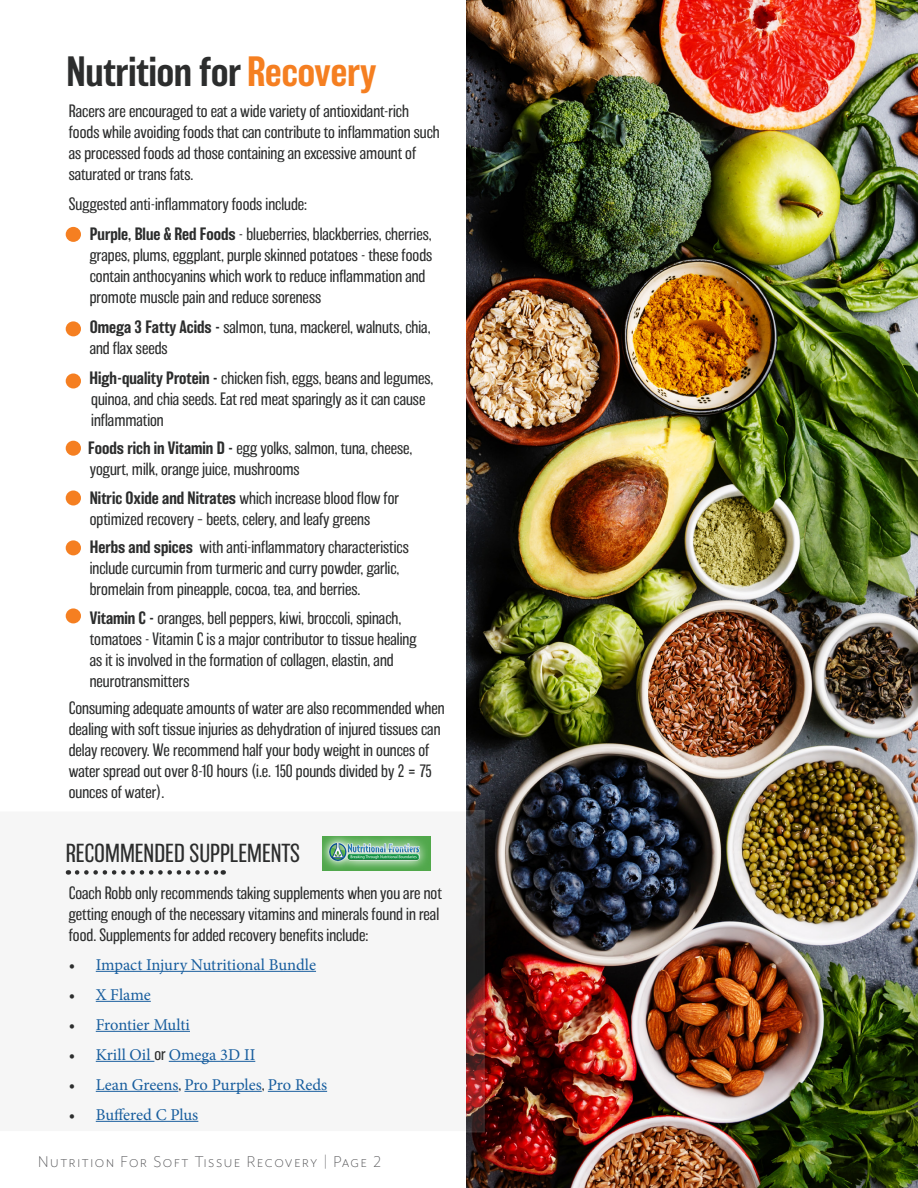
<style>
.page{position:relative;width:918px;height:1188px;background:#fff}
.page>*{position:absolute;margin:0;border:0;box-sizing:border-box;transform-origin:0 0}
.Title_2{font:500 39px "Balboa";color:#2c2d2d}
.Text__Right{font:200 24px "Balboa";color:#2c2d2d}
.t1{font:300 18px "Mr Eaves Mod OT";letter-spacing:.09em;color:#535355}
.Text__Right-2{font:200 16.5px/21px "Balboa";color:#2c2d2d}
.t2{font:16.5px "Minion Pro";color:#175d9e}
.s1{color:#f57f21}
.s2{font-weight:500}
.s3{color:#2c2d2d}
.s4{font-family:"Balboa";font-weight:200;color:#2c2d2d}
</style>
<div class="page">
<img style="left:467px;top:0;width:451px;height:1188px">
<div style="left:66px;top:227px;width:15px;height:15px;background:#f57f21;border-radius:50%"></div>
<div style="left:65px;top:810px;width:420px;height:323px;background:#f6f6f6"></div>
<hr style="left:96px;top:971px;width:220px;height:1px;background:#175d9e">
<hr style="left:96px;top:1001px;width:55px;height:1px;background:#175d9e">
<hr style="left:96px;top:1031px;width:94px;height:1px;background:#175d9e">
<hr style="left:96px;top:1061px;width:58px;height:1px;background:#175d9e">
<hr style="left:169px;top:1061px;width:86px;height:1px;background:#175d9e">
<hr style="left:96px;top:1091px;width:82px;height:1px;background:#175d9e">
<hr style="left:184px;top:1091px;width:78px;height:1px;background:#175d9e">
<hr style="left:268px;top:1091px;width:59px;height:1px;background:#175d9e">
<hr style="left:96px;top:1121px;width:102px;height:1px;background:#175d9e">
<svg style="left:77px;top:870px;width:147px;height:5px"></svg>
<img style="left:323px;top:836px;width:108px;height:34px">
<div style="left:66px;top:321px;width:15px;height:15px;background:#f57f21;border-radius:50%"></div>
<div style="left:66px;top:374px;width:15px;height:15px;background:#f57f21;border-radius:50%"></div>
<div style="left:66px;top:441px;width:15px;height:15px;background:#f57f21;border-radius:50%"></div>
<div style="left:66px;top:491px;width:15px;height:15px;background:#f57f21;border-radius:50%"></div>
<div style="left:66px;top:540px;width:15px;height:15px;background:#f57f21;border-radius:50%"></div>
<div style="left:66px;top:608px;width:15px;height:15px;background:#f57f21;border-radius:50%"></div>
<p class="Title_2" style="left:66px;top:50px;width:312px">Nutrition for <span class="s1">Recovery</span></p>
<p class="Text__Right-2" style="left:69px;top:101px;width:373px">Racers are encouraged to eat a wide variety of antioxidant-rich foods while avoiding foods that can contribute to inflammation such as processed foods ad those containing an excessive amount of saturated or trans fats.</p>
<p class="Text__Right-2" style="left:69px;top:194px;width:240px">Suggested anti-inflammatory foods include:</p>
<p class="Text__Right-2" style="left:90px;top:224px;width:344px"><span class="s2">Purple, Blue &amp; Red Foods</span> - blueberries, blackberries, cherries, grapes, plums, eggplant, purple skinned potatoes - these foods contain anthocyanins which work to reduce inflammation and promote muscle pain and reduce soreness</p>
<p class="Text__Right-2" style="left:90px;top:317px;width:342px"><span class="s2">Omega 3 Fatty Acids -</span> salmon, tuna, mackerel, walnuts, chia, and flax seeds</p>
<p class="Text__Right-2" style="left:89px;top:368px;width:345px"><span class="s2">High-quality Protein -</span> chicken fish, eggs, beans and legumes, quinoa, and chia seeds. Eat red meat sparingly as it can cause inflammation</p>
<p class="Text__Right-2" style="left:88px;top:438px;width:326px"><span class="s2">Foods rich in Vitamin D -</span> egg yolks, salmon, tuna, cheese, yogurt, milk, orange juice, mushrooms</p>
<p class="Text__Right-2" style="left:90px;top:488px;width:311px"><span class="s2">Nitric Oxide and Nitrates</span> which increase blood flow for optimized recovery – beets, celery, and leafy greens</p>
<p class="Text__Right-2" style="left:90px;top:537px;width:321px"><span class="s2">Herbs and spices</span> with anti-inflammatory characteristics include curcumin from turmeric and curry powder, garlic, bromelain from pineapple, cocoa, tea, and berries.</p>
<p class="Text__Right-2" style="left:90px;top:608px;width:328px"><span class="s2">Vitamin C -</span> oranges, bell peppers, kiwi, broccoli, spinach, tomatoes - Vitamin C is a major contributor to tissue healing as it is involved in the formation of collagen, elastin, and neurotransmitters</p>
<p class="Text__Right-2" style="left:69px;top:698px;width:377px">Consuming adequate amounts of water are also recommended when dealing with soft tissue injuries as dehydration of injured tissues can delay recovery. We recommend half your body weight in ounces of water spread out over 8-10 hours (i.e. 150 pounds divided by 2 = 75 ounces of water).</p>
<p class="Text__Right" style="left:66px;top:841px;width:236px">RECOMMENDED SUPPLEMENTS</p>
<p class="Text__Right-2" style="left:69px;top:883px;width:375px">Coach Robb only recommends taking supplements when you are not getting enough of the necessary vitamins and minerals found in real food. Supplements for added recovery benefits include:</p>
<p class="t2" style="left:69px;top:953px;width:249px"><span class="s3">•</span> Impact Injury Nutritional Bundle</p>
<p class="t2" style="left:69px;top:983px;width:84px"><span class="s3">•</span> X Flame</p>
<p class="t2" style="left:69px;top:1013px;width:123px"><span class="s3">•</span> Frontier Multi</p>
<p class="t2" style="left:69px;top:1043px;width:188px"><span class="s3">•</span> Krill Oil <span class="s4">or</span> Omega 3D II</p>
<p class="t2" style="left:69px;top:1073px;width:260px"><span class="s3">•</span> Lean Greens<span class="s4">,</span> Pro Purples<span class="s4">,</span> Pro Reds</p>
<p class="t2" style="left:69px;top:1103px;width:131px"><span class="s3">•</span> Buffered C Plus</p>
<p class="t1" style="left:38px;top:1152px;width:344px">Nutrition For Soft Tissue Recovery | Page 2</p>
</div>
